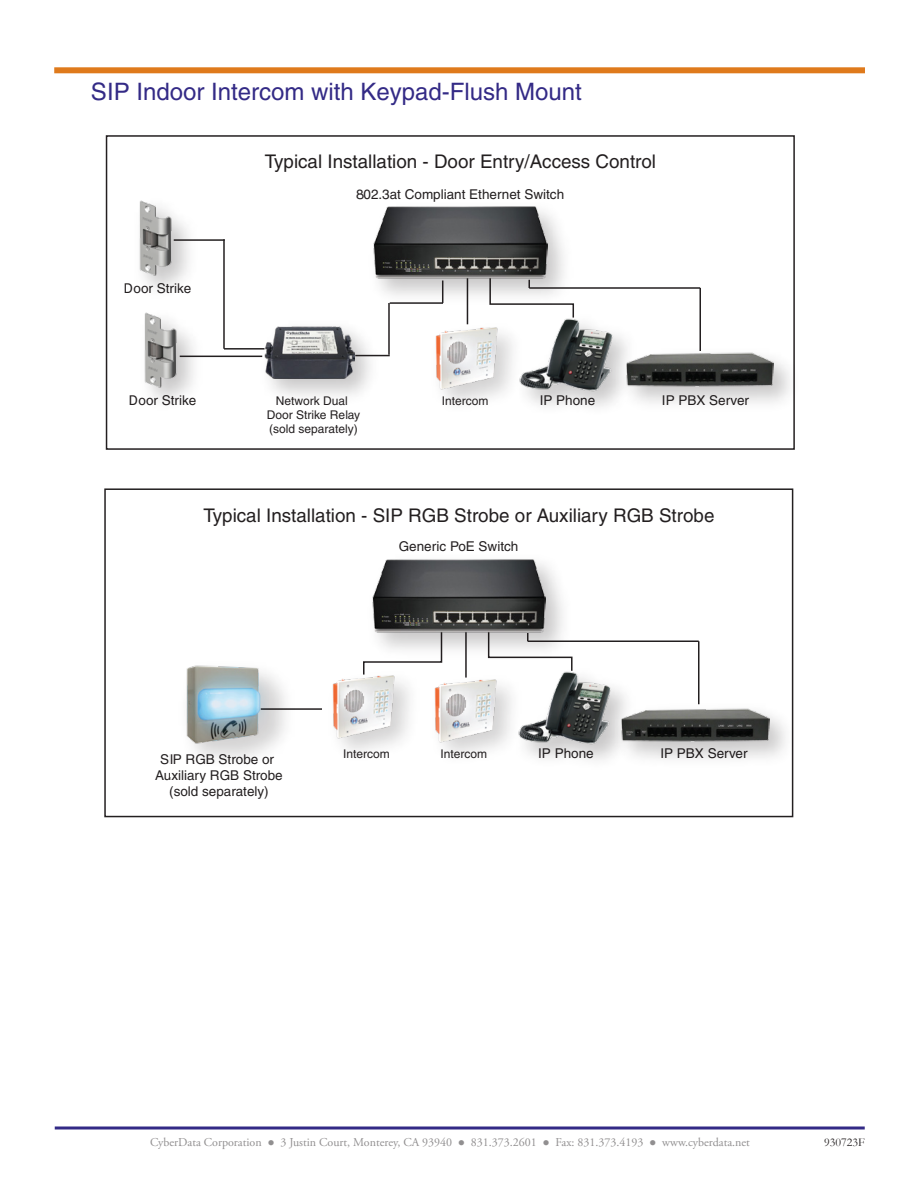
<style>
.page{position:relative;width:918px;height:1188px;background:#fff}
.page>*{position:absolute;margin:0;border:0;box-sizing:border-box;transform-origin:0 0}
.t1{font:24px "Helvetica";color:#332a86}
.t2{font:18.75px "Helvetica";color:#231f20}
.t3{font:13.5px/16.2px "Helvetica";color:#231f20;text-align:center}
.t4{font:12px "Adobe Garamond Pro";color:#918f90}
.t5{font:12px/14.4px "Helvetica";color:#231f20}
.t6{font:12px "Garamond";color:#231f20}
</style>
<div class="page">
<svg style="left:55px;top:1126px;width:810px;height:4px;background:#655fa4"></svg>
<div style="left:54px;top:67px;width:811px;height:6px;background:#df7a1c"></div>
<img style="left:434px;top:679px;width:64px;height:64px">
<img style="left:332px;top:676px;width:64px;height:63px">
<img style="left:435px;top:327px;width:64px;height:64px">
<div style="left:106px;top:135px;width:689px;height:315px;border:2px solid #231f20"></div>
<hr style="left:467px;top:275px;width:1px;height:49px;background:#231f20">
<img style="left:144px;top:312px;width:36px;height:79px">
<hr style="left:180px;top:356px;width:82px;height:1px;background:#231f20">
<img style="left:373px;top:215px;width:191px;height:96px">
<img style="left:374px;top:206px;width:173px;height:74px">
<img style="left:646px;top:352px;width:128px;height:34px">
<img style="left:508px;top:331px;width:138px;height:76px">
<img style="left:517px;top:319px;width:99px;height:74px">
<img style="left:253px;top:333px;width:135px;height:63px">
<img style="left:265px;top:326px;width:89px;height:53px">
<svg style="left:489px;top:276px;width:85px;height:43px"></svg>
<hr style="left:529px;top:287px;width:171px;height:2px;background:#231f20">
<hr style="left:699px;top:288px;width:2px;height:63px;background:#231f20">
<div style="left:104px;top:488px;width:689px;height:329px;border:2px solid #231f20"></div>
<hr style="left:465px;top:628px;width:2px;height:50px;background:#231f20">
<svg style="left:363px;top:665px;width:32px;height:11px"></svg>
<img style="left:363px;top:567px;width:200px;height:98px">
<img style="left:372px;top:559px;width:174px;height:74px">
<img style="left:644px;top:695px;width:150px;height:80px">
<img style="left:644px;top:708px;width:125px;height:34px">
<img style="left:506px;top:682px;width:138px;height:78px">
<img style="left:515px;top:672px;width:100px;height:74px">
<hr style="left:261px;top:708px;width:61px;height:2px;background:#231f20">
<svg style="left:487px;top:629px;width:86px;height:43px"></svg>
<hr style="left:528px;top:640px;width:171px;height:2px;background:#231f20">
<hr style="left:698px;top:641px;width:1px;height:63px;background:#231f20">
<img style="left:198px;top:675px;width:104px;height:84px">
<img style="left:186px;top:665px;width:82px;height:87px">
<img style="left:138px;top:200px;width:37px;height:78px">
<hr style="left:174px;top:239px;width:51px;height:2px;background:#231f20">
<hr style="left:223px;top:239px;width:2px;height:110px;background:#231f20">
<hr style="left:224px;top:348px;width:40px;height:2px;background:#231f20">
<svg style="left:442px;top:280px;width:1px;height:22px"></svg>
<hr style="left:355px;top:355px;width:35px;height:1px;background:#231f20">
<hr style="left:388px;top:303px;width:2px;height:52px;background:#231f20">
<hr style="left:390px;top:302px;width:53px;height:2px;background:#231f20">
<h1 class="t1" style="left:91px;top:77px;width:492px">SIP Indoor Intercom with Keypad-Flush Mount</h1>
<p class="t3" style="left:124px;top:280px;width:69px">Door Strike</p>
<h2 class="t2" style="left:265px;top:151px;width:393px">Typical Installation - Door Entry/Access Control</h2>
<p class="t3" style="left:356px;top:186px;width:210px">802.3at Compliant Ethernet Switch</p>
<p class="t3" style="left:129px;top:392px;width:69px">Door Strike</p>
<p class="t5" style="left:442px;top:394px;width:48px">Intercom</p>
<p class="t5" style="left:276px;top:393px;width:74px">Network Dual</p>
<p class="t3" style="left:540px;top:392px;width:57px">IP Phone</p>
<p class="t3" style="left:662px;top:392px;width:89px">IP PBX Server</p>
<p class="t5" style="left:267px;top:408px;width:95px">Door Strike Relay (sold separately)</p>
<h2 class="t2" style="left:204px;top:504px;width:512px">Typical Installation - SIP RGB Strobe or Auxiliary RGB Strobe</h2>
<p class="t3" style="left:399px;top:538px;width:121px">Generic PoE Switch</p>
<p class="t3" style="left:155px;top:751px;width:129px">SIP RGB Strobe or<br>Auxiliary RGB Strobe (sold separately)</p>
<p class="t5" style="left:343px;top:747px;width:48px">Intercom</p>
<p class="t5" style="left:440px;top:747px;width:48px">Intercom</p>
<p class="t3" style="left:538px;top:746px;width:57px">IP Phone</p>
<p class="t3" style="left:660px;top:746px;width:89px">IP PBX Server</p>
<p class="t4" style="left:150px;top:1135px;width:601px">CyberData Corporation ● 3 Justin Court, Monterey, CA 93940 ● 831.373.2601 ● Fax: 831.373.4193 ● www.cyberdata.net</p>
<p class="t6" style="left:824px;top:1135px;width:42px">930723F</p>
</div>
